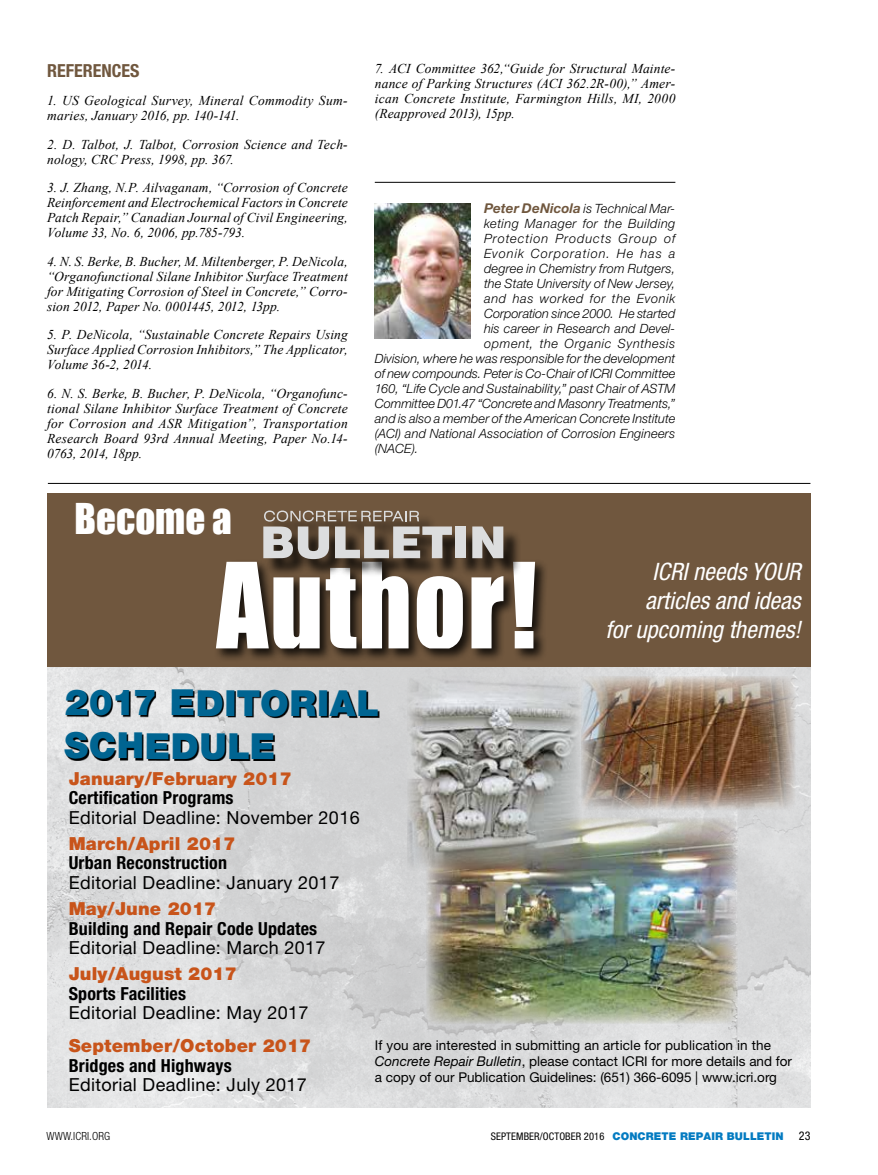
<style>
.page{position:relative;width:878px;height:1175px;background:#fff}
.page>*{position:absolute;margin:0;border:0;box-sizing:border-box;transform-origin:0 0}
.t1{font:39px "Impact";color:#fff}
.t2{font:900 36px/42.9px "Helvetica Neue LT Std";letter-spacing:.01em;color:#006491}
.t3{font:italic condensed 24px/28.8px "Helvetica Neue LT Std";color:#fff;text-align:right}
.t4{font:18px "Helvetica Neue LT Std";letter-spacing:.02em;color:#000}
.t5{font:700 condensed 18px "Helvetica Neue LT Std";letter-spacing:.01em;color:#000}
.t6{font:900 18px "Helvetica Neue LT Std";letter-spacing:.01em;color:#c8541a}
.t7{font:700 condensed 18px "Helvetica Neue LT Std";color:#70573e}
.t8{font:italic 13.5px/15px "Times New Roman";letter-spacing:.01em;color:#000;text-align:justify}
.t9{font:13.5px/16.2px "Helvetica Neue LT Std";color:#000}
.t10{font:italic 300 12.75px "Helvetica Neue LT Std";letter-spacing:.01em;color:#000}
.t11{font:italic 300 12.75px "Helvetica Neue LT Std";letter-spacing:.05em;color:#000}
.t12{font:italic 300 12.75px "Helvetica Neue LT Std";letter-spacing:.04em;color:#000}
.t13{font:italic 300 12.75px "Helvetica Neue LT Std";letter-spacing:.07em;color:#000}
.t14{font:italic 300 12.75px "Helvetica Neue LT Std";letter-spacing:.075em;color:#000}
.t15{font:condensed 12px "Helvetica Neue LT Std";color:#000}
.t16{font:300 condensed 11.25px "Helvetica Neue LT Std";letter-spacing:.01em;color:#000}
.t17{font:900 10.8px "Helvetica Neue LT Std";letter-spacing:.01em;color:#047bc1}
.s1{font-weight:700;font-size:13.5px;color:#70573e}
.s2{font-style:italic}
.s3{font-weight:400;font-stretch:condensed;font-size:10.5px;color:#000}
</style>
<div class="page">
<hr style="left:48px;top:483px;width:762px;height:1px;background:#000">
<img style="left:48px;top:666px;width:762px;height:441px">
<div style="left:48px;top:492px;width:762px;height:174px;background:#70573e"></div>
<img style="left:426px;top:818px;width:311px;height:206px">
<img style="left:407px;top:676px;width:174px;height:194px">
<img style="left:581px;top:676px;width:214px;height:134px">
<div style="left:213px;top:559px;width:335px;height:103px;background:#000;opacity:.8"></div>
<svg style="left:216px;top:510px;width:319px;height:138px"></svg>
<svg style="left:66px;top:691px;width:313px;height:70px;background:#8a8b8b"></svg>
<hr style="left:375px;top:182px;width:300px;height:1px;background:#000">
<img style="left:375px;top:203px;width:95px;height:135px">
<h3 class="t7" style="left:47px;top:60px;width:94px">REFERENCES</h3>
<p class="t8" style="left:47px;top:93px;width:302px">1. US Geological Survey, Mineral Commodity Sum&shy;maries, January 2016, pp. 140-141.</p>
<p class="t8" style="left:47px;top:137px;width:302px">2. D. Talbot, J. Talbot, Corrosion Science and Tech&shy;nology, CRC Press, 1998, pp. 367.</p>
<p class="t8" style="left:47px;top:180px;width:302px">3. J. Zhang, N.P. Ailvaganam, “Corrosion of Concrete Reinforcement and Electrochemical Factors in Concrete Patch Repair,” Canadian Journal of Civil Engineering, Volume 33, No. 6, 2006, pp.785-793.</p>
<p class="t8" style="left:47px;top:253px;width:302px">4. N. S. Berke, B. Bucher, M. Miltenberger, P. DeNicola, “Organofunctional Silane Inhibitor Surface Treatment for Mitigating Corrosion of Steel in Concrete,” Corro&shy;sion 2012, Paper No. 0001445, 2012, 13pp.</p>
<p class="t8" style="left:47px;top:327px;width:302px">5. P. DeNicola, “Sustainable Concrete Repairs Using Surface Applied Corrosion Inhibitors,” The Applicator, Volume 36-2, 2014.</p>
<p class="t8" style="left:47px;top:385px;width:302px">6. N. S. Berke, B. Bucher, P. DeNicola, “Organofunc&shy;tional Silane Inhibitor Surface Treatment of Concrete for Corrosion and ASR Mitigation”, Transportation Research Board 93rd Annual Meeting, Paper No.14- 0763, 2014, 18pp.</p>
<h1 class="t1" style="left:75px;top:488px;width:159px">Become a</h1>
<p class="t8" style="left:375px;top:61px;width:302px">7. ACI Committee 362,“Guide for Structural Mainte&shy;nance of Parking Structures (ACI 362.2R-00),” Amer&shy;ican Concrete Institute, Farmington Hills, MI, 2000 (Reapproved 2013), 15pp.</p>
<p class="t10" style="left:484px;top:201px;width:193px"><span class="s1">Peter DeNicola</span> is Technical Mar-</p>
<p class="t12" style="left:484px;top:216px;width:193px">keting Manager for the Building</p>
<p class="t13" style="left:484px;top:231px;width:193px">Protection Products Group of</p>
<p class="t14" style="left:484px;top:246px;width:193px">Evonik Corporation. He has a</p>
<p class="t10" style="left:484px;top:261px;width:193px">degree in Chemistry from Rutgers,</p>
<p class="t10" style="left:484px;top:276px;width:193px">the State University of New Jersey,</p>
<p class="t11" style="left:484px;top:291px;width:193px">and has worked for the Evonik</p>
<p class="t10" style="left:484px;top:306px;width:193px">Corporation since 2000. He started</p>
<p class="t10" style="left:484px;top:321px;width:193px">his career in Research and Devel-</p>
<p class="t11" style="left:484px;top:335px;width:193px">opment, the Organic Synthesis</p>
<p class="t10" style="left:375px;top:350px;width:302px">Division, where he was responsible for the development</p>
<p class="t10" style="left:375px;top:365px;width:302px">of new compounds. Peter is Co-Chair of ICRI Committee</p>
<p class="t10" style="left:375px;top:380px;width:302px">160, “Life Cycle and Sustainability,” past Chair of ASTM</p>
<p class="t10" style="left:375px;top:395px;width:302px">Committee D01.47 “Concrete and Masonry Treatments,”</p>
<p class="t10" style="left:375px;top:410px;width:302px">and is also a member of the American Concrete Institute</p>
<p class="t10" style="left:375px;top:425px;width:302px">(ACI) and National Association of Corrosion Engineers</p>
<p class="t10" style="left:375px;top:440px;width:45px">(NACE).</p>
<h3 class="t3" style="left:605px;top:557px;width:196px">ICRI needs YOUR articles and ideas<br>for upcoming themes!</h3>
<h2 class="t2" style="left:64px;top:681px;width:317px">2017 EDITORIAL<br>SCHEDULE</h2>
<h3 class="t6" style="left:69px;top:767px;width:225px">January/February 2017</h3>
<h3 class="t5" style="left:69px;top:786px;width:166px">Certification Programs</h3>
<h3 class="t4" style="left:69px;top:806px;width:292px">Editorial Deadline: November 2016</h3>
<h3 class="t6" style="left:69px;top:832px;width:168px">March/April 2017</h3>
<h3 class="t5" style="left:69px;top:852px;width:160px">Urban Reconstruction</h3>
<h3 class="t4" style="left:69px;top:871px;width:272px">Editorial Deadline: January 2017</h3>
<h3 class="t6" style="left:69px;top:898px;width:149px">May/June 2017</h3>
<h3 class="t5" style="left:69px;top:917px;width:250px">Building and Repair Code Updates</h3>
<h3 class="t4" style="left:69px;top:937px;width:258px">Editorial Deadline: March 2017</h3>
<h3 class="t6" style="left:69px;top:963px;width:170px">July/August 2017</h3>
<h3 class="t5" style="left:69px;top:982px;width:119px">Sports Facilities</h3>
<h3 class="t4" style="left:69px;top:1002px;width:241px">Editorial Deadline: May 2017</h3>
<h3 class="t6" style="left:69px;top:1035px;width:244px">September/October 2017</h3>
<h3 class="t5" style="left:69px;top:1054px;width:165px">Bridges and Highways</h3>
<h3 class="t4" style="left:69px;top:1074px;width:240px">Editorial Deadline: July 2017</h3>
<p class="t9" style="left:375px;top:1036px;width:419px">If you are interested in submitting an article for publication in the<br><span class="s2">Concrete Repair Bulletin</span>, please contact ICRI for more details and for a copy of our Publication Guidelines: (651) 366-6095 | www.icri.org</p>
<p class="t16" style="left:46px;top:1129px;width:65px">WWW.ICRI.ORG</p>
<p class="t17" style="left:491px;top:1130px;width:294px"><span class="s3">SEPTEMBER/OCTOBER 2016</span> CONCRETE REPAIR BULLETIN</p>
<p class="t15" style="left:798px;top:1129px;width:13px">23</p>
</div>
